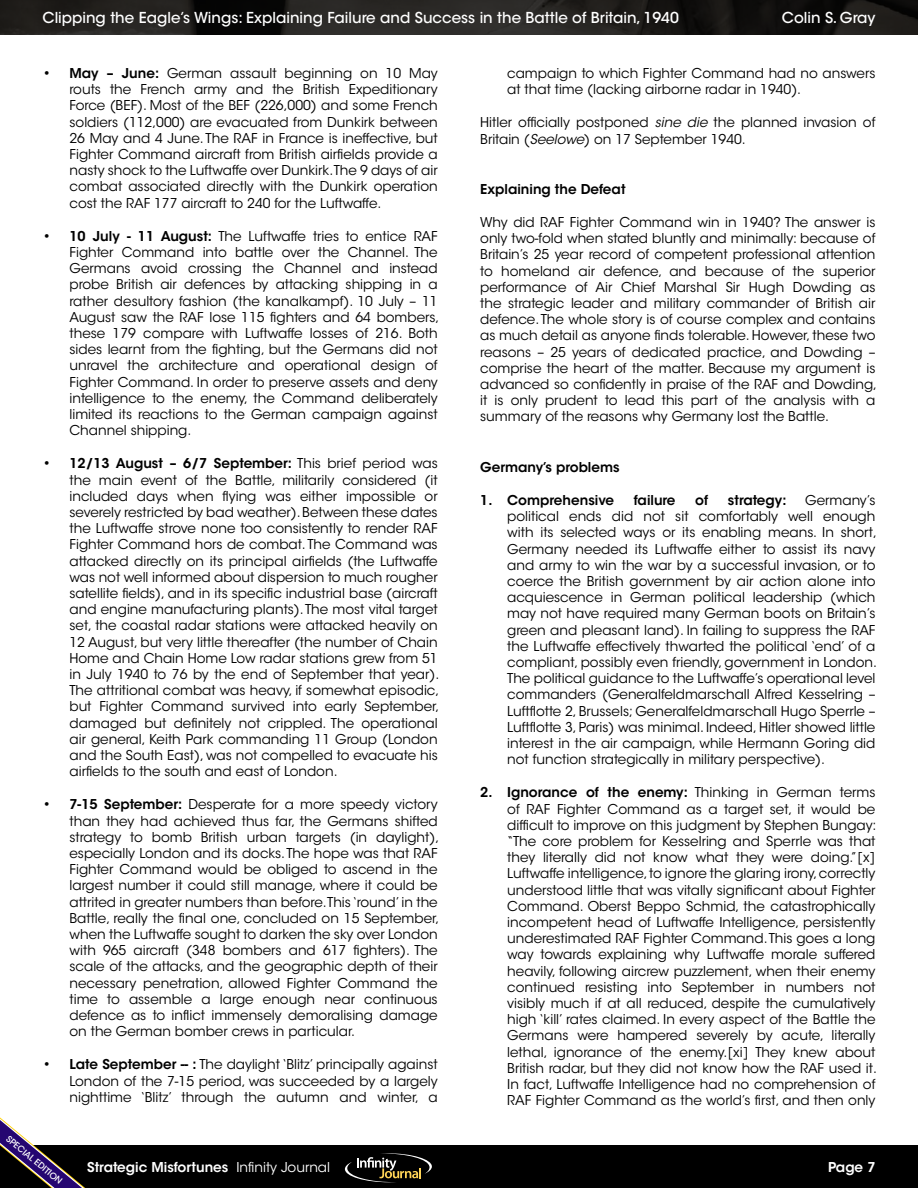
<style>
.page{position:relative;width:918px;height:1188px;background:#fff}
.page>*{position:absolute;margin:0;border:0;box-sizing:border-box;transform-origin:0 0}
.t1{font:500 15px "ITC Avant Garde Std";color:#fff}
.t2{font:13.5px/16.2px "ITC Avant Garde Std";color:#000;text-align:justify}
.t3{font:600 13.5px "ITC Avant Garde Std";color:#000}
.t4{font:600 13.5px "ITC Avant Garde Std";color:#fff}
.t5{font:500 8.7px "ITC Avant Garde Std";color:#fff}
.s1{font-weight:600}
.s2{font-style:italic}
.s3{font-weight:400}
</style>
<div class="page">
<div style="left:0;top:1145px;width:918px;height:43px;background:#000"></div>
<svg style="left:345px;top:1153px;width:87px;height:29px"></svg>
<svg style="left:0;top:1117px;width:85px;height:71px"></svg>
<svg style="left:0;top:0;width:918px;height:34px;background:#1e1c1a"></svg>
<p class="t1" style="left:43px;top:8px;width:638px">Clipping the Eagle’s Wings: Explaining Failure and Success in the Battle of Britain, 1940</p>
<p class="t1" style="left:782px;top:8px;width:95px">Colin S. Gray</p>
<p class="t2" style="left:70px;top:65px;width:370px;text-indent:-27px"><span class="s1">• May – June:</span> German assault beginning on 10 May routs the French army and the British Expeditionary Force (BEF). Most of the BEF (226,000) and some French soldiers (112,000) are evacuated from Dunkirk between 26 May and 4 June. The RAF in France is ineffective, but Fighter Command aircraft from British airfields provide a nasty shock to the Luftwaffe over Dunkirk.The 9 days of air combat associated directly with the Dunkirk operation cost the RAF 177 aircraft to 240 for the Luftwaffe.</p>
<p class="t2" style="left:70px;top:228px;width:371px;text-align:left;text-indent:-27px"><span class="s1">• 10 July - 11 August:</span> The Luftwaffe tries to entice RAF Fighter Command into battle over the Channel. The Germans avoid crossing the Channel and instead probe British air defences by attacking shipping in a rather desultory fashion (the kanalkampf). 10 July – 11<br>August saw the RAF lose 115 fighters and 64 bombers, these 179 compare with Luftwaffe losses of 216. Both sides learnt from the fighting, but the Germans did not unravel the architecture and operational design of Fighter Command. In order to preserve assets and deny intelligence to the enemy, the Command deliberately limited its reactions to the German campaign against Channel shipping.</p>
<p class="t2" style="left:70px;top:456px;width:371px;text-align:left;text-indent:-27px"><span class="s1">• 12/13 August – 6/7 September:</span> This brief period was the main event of the Battle, militarily considered (it included days when flying was either impossible or severely restricted by bad weather). Between these dates the Luftwaffe strove none too consistently to render RAF Fighter Command hors de combat. The Command was attacked directly on its principal airfields (the Luftwaffe was not well informed about dispersion to much rougher satellite fields), and in its specific industrial base (aircraft and engine manufacturing plants). The most vital target set, the coastal radar stations were attacked heavily on 12 August, but very little thereafter (the number of Chain Home and Chain Home Low radar stations grew from 51 in July 1940 to 76 by the end of September that year).<br>The attritional combat was heavy, if somewhat episodic, but Fighter Command survived into early September, damaged but definitely not crippled. The operational air general, Keith Park commanding 11 Group (London and the South East), was not compelled to evacuate his airfields to the south and east of London.</p>
<p class="t2" style="left:70px;top:797px;width:371px;text-indent:-27px"><span class="s1">• 7-15 September:</span> Desperate for a more speedy victory than they had achieved thus far, the Germans shifted strategy to bomb British urban targets (in daylight), especially London and its docks. The hope was that RAF Fighter Command would be obliged to ascend in the largest number it could still manage, where it could be attrited in greater numbers than before.This ‘round’ in the Battle, really the final one, concluded on 15 September, when the Luftwaffe sought to darken the sky over London with 965 aircraft (348 bombers and 617 fighters). The scale of the attacks, and the geographic depth of their necessary penetration, allowed Fighter Command the time to assemble a large enough near continuous defence as to inflict immensely demoralising damage on the German bomber crews in particular.</p>
<p class="t2" style="left:70px;top:1057px;width:370px;text-indent:-27px"><span class="s1">• Late September -- :</span> The daylight ‘Blitz’ principally against London of the 7-15 period, was succeeded by a largely nighttime ‘Blitz’ through the autumn and winter, a</p>
<p class="t2" style="left:507px;top:65px;width:370px">campaign to which Fighter Command had no answers at that time (lacking airborne radar in 1940).</p>
<p class="t2" style="left:480px;top:115px;width:397px">Hitler officially postponed <span class="s2">sine die</span> the planned invasion of<br>Britain (<span class="s2">Seelowe</span>) on 17 September 1940.</p>
<p class="t3" style="left:480px;top:180px;width:147px">Explaining the Defeat</p>
<p class="t2" style="left:480px;top:214px;width:398px">Why did RAF Fighter Command win in 1940? The answer is only two-fold when stated bluntly and minimally: because of Britain’s 25 year record of competent professional attention to homeland air defence, and because of the superior performance of Air Chief Marshal Sir Hugh Dowding as the strategic leader and military commander of British air defence. The whole story is of course complex and contains as much detail as anyone finds tolerable. However, these two reasons – 25 years of dedicated practice, and Dowding – comprise the heart of the matter. Because my argument is advanced so confidently in praise of the RAF and Dowding, it is only prudent to lead this part of the analysis with a summary of the reasons why Germany lost the Battle.</p>
<p class="t3" style="left:480px;top:458px;width:141px">Germany’s problems</p>
<p class="t3" style="left:480px;top:491px;width:135px">1. Comprehensive</p>
<p class="t3" style="left:634px;top:491px;width:43px">failure</p>
<p class="t3" style="left:695px;top:491px;width:14px">of</p>
<p class="t3" style="left:728px;top:491px;width:60px">strategy:</p>
<p class="t2" style="left:507px;top:492px;width:371px;text-align:left;text-indent:298px">Germany’s political ends did not sit comfortably well enough with its selected ways or its enabling means. In short, Germany needed its Luftwaffe either to assist its navy and army to win the war by a successful invasion, or to coerce the British government by air action alone into acquiescence in German political leadership (which may not have required many German boots on Britain’s green and pleasant land). In failing to suppress the RAF the Luftwaffe effectively thwarted the political ‘end’ of a compliant, possibly even friendly, government in London.<br>The political guidance to the Luftwaffe’s operational level commanders (Generalfeldmarschall Alfred Kesselring – Luftflotte 2, Brussels; Generalfeldmarschall Hugo Sperrle – Luftflotte 3, Paris) was minimal. Indeed, Hitler showed little interest in the air campaign, while Hermann Goring did not function strategically in military perspective).</p>
<p class="t2" style="left:507px;top:785px;width:371px;text-indent:-27px"><span class="s1">2. Ignorance of the enemy:</span> Thinking in German terms of RAF Fighter Command as a target set, it would be difficult to improve on this judgment by Stephen Bungay: “The core problem for Kesselring and Sperrle was that they literally did not know what they were doing.”[x] Luftwaffe intelligence, to ignore the glaring irony, correctly understood little that was vitally significant about Fighter Command. Oberst Beppo Schmid, the catastrophically incompetent head of Luftwaffe Intelligence, persistently underestimated RAF Fighter Command. This goes a long way towards explaining why Luftwaffe morale suffered heavily, following aircrew puzzlement, when their enemy continued resisting into September in numbers not visibly much if at all reduced, despite the cumulatively high ‘kill’ rates claimed. In every aspect of the Battle the Germans were hampered severely by acute, literally lethal, ignorance of the enemy.[xi] They knew about British radar, but they did not know how the RAF used it.<br>In fact, Luftwaffe Intelligence had no comprehension of RAF Fighter Command as the world’s first, and then only</p>
<p class="t5" style="left:11px;top:1133px;width:71px;rotate:40deg">SPECIAL EDITION</p>
<p class="t4" style="left:87px;top:1158px;width:244px">Strategic Misfortunes <span class="s3">Infinity Journal</span></p>
<p class="t4" style="left:828px;top:1158px;width:49px">Page 7</p>
</div>
